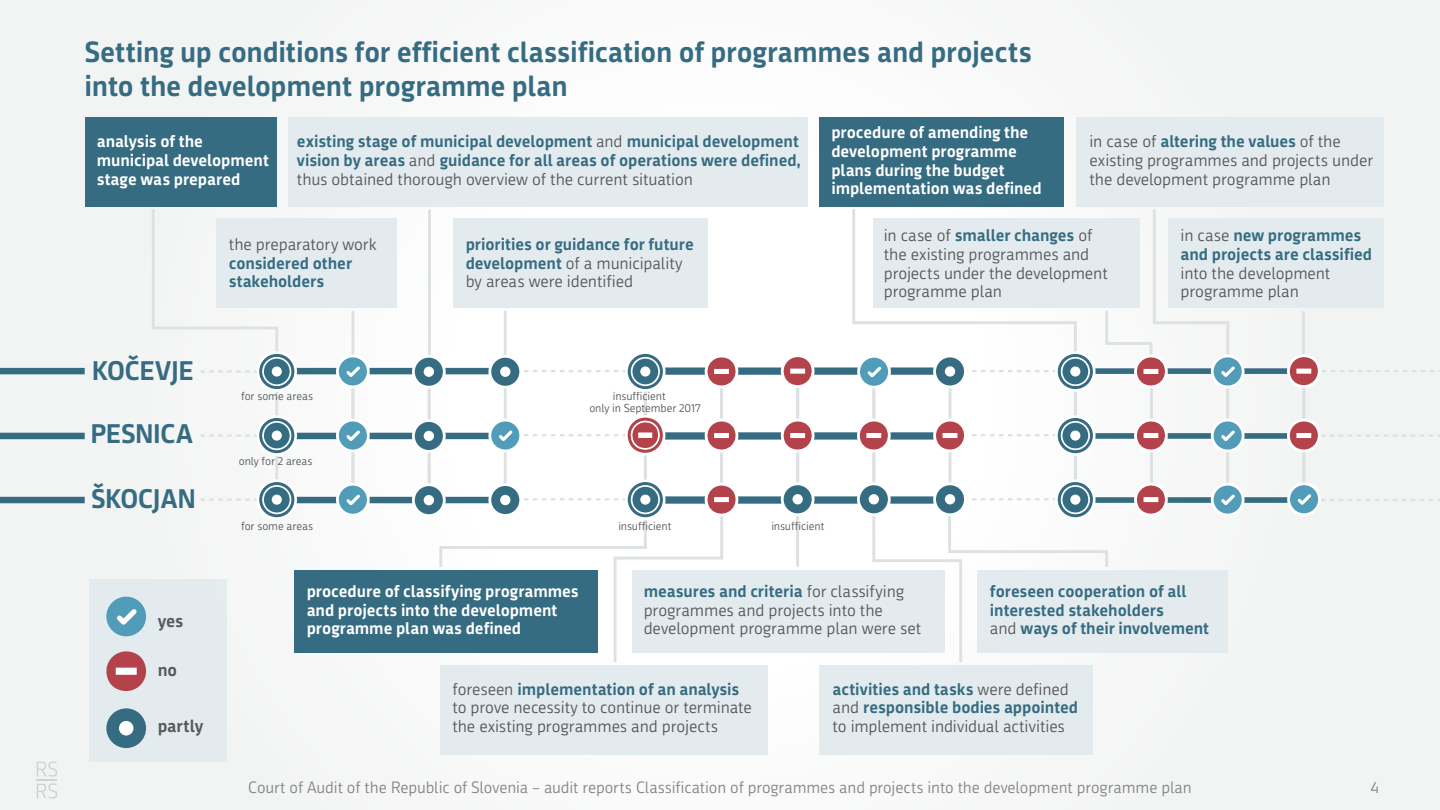
<style>
.page{position:relative;width:1440px;height:810px;background:#f5f6f6}
.page>*{position:absolute;margin:0;border:0;box-sizing:border-box;transform-origin:0 0}
.t1{font:700 28.5px/34.2px "Republika";letter-spacing:-.01em;color:#366c82}
.t2{font:700 26.25px "Republika";letter-spacing:-.01em;color:#366c82}
.t3{font:700 17.25px "Republika";letter-spacing:-.005em;color:#58595b}
.t4{font:16.5px/18.8px "Republika";letter-spacing:-.01em;color:#58595b}
.t5{font:700 16.5px/18.8px "Republika";letter-spacing:-.005em;color:#366c82}
.t6{font:700 16.5px/18.8px "Republika";letter-spacing:-.005em;color:#fff}
.t7{font:15.98px "Republika";letter-spacing:-.005em;color:#868686}
.t8{font:11.25px/12px "Republika";letter-spacing:-.005em;color:#58595b}
.s1{font-weight:400;color:#58595b}
.s2{font-weight:700;color:#366c82}
</style>
<div class="page">
<svg style="left:37px;top:761px;width:20px;height:16px"></svg>
<hr style="left:37px;top:779px;width:20px;height:2px;background:#868686">
<svg style="left:37px;top:783px;width:20px;height:16px"></svg>
<hr style="left:796px;top:505px;width:3px;height:62px;background:#dee1e2">
<hr style="left:1302px;top:311px;width:3px;height:50px;background:#dee1e2">
<hr style="left:352px;top:311px;width:2px;height:58px;background:#dee1e2">
<hr style="left:428px;top:209px;width:3px;height:164px;background:#dee1e2">
<hr style="left:504px;top:311px;width:3px;height:58px;background:#dee1e2">
<div style="left:352px;top:370px;width:79px;height:67px;border:3px solid #dee1e2"></div>
<div style="left:275px;top:370px;width:79px;height:67px;border:3px solid #dee1e2"></div>
<div style="left:275px;top:434px;width:79px;height:67px;border:3px solid #dee1e2"></div>
<hr style="left:1302px;top:371px;width:3px;height:65px;background:#dee1e2">
<hr style="left:1302px;top:436px;width:3px;height:64px;background:#dee1e2">
<div style="left:277px;top:368px;width:228px;height:6px;background:#366c82"></div>
<div style="left:277px;top:433px;width:228px;height:6px;background:#366c82"></div>
<div style="left:277px;top:497px;width:228px;height:6px;background:#366c82"></div>
<div style="left:644px;top:367px;width:306px;height:8px;background:#366c82"></div>
<div style="left:644px;top:432px;width:306px;height:8px;background:#366c82"></div>
<div style="left:644px;top:496px;width:306px;height:8px;background:#366c82"></div>
<div style="left:1074px;top:368px;width:229px;height:6px;background:#366c82"></div>
<div style="left:1074px;top:433px;width:229px;height:6px;background:#366c82"></div>
<div style="left:1074px;top:497px;width:229px;height:6px;background:#366c82"></div>
<div style="left:85px;top:117px;width:192px;height:90px;background:#366c82"></div>
<div style="left:294px;top:570px;width:304px;height:82px;background:#366c82"></div>
<div style="left:820px;top:117px;width:244px;height:90px;background:#366c82"></div>
<div style="left:288px;top:117px;width:520px;height:90px;background:#e3ebee"></div>
<div style="left:1076px;top:117px;width:307px;height:90px;background:#e3ebee"></div>
<div style="left:1168px;top:218px;width:215px;height:90px;background:#e3ebee"></div>
<div style="left:217px;top:218px;width:180px;height:90px;background:#e3ebee"></div>
<div style="left:453px;top:218px;width:254px;height:90px;background:#e3ebee"></div>
<div style="left:632px;top:570px;width:312px;height:82px;background:#e3ebee"></div>
<div style="left:441px;top:665px;width:327px;height:90px;background:#e3ebee"></div>
<div style="left:820px;top:665px;width:273px;height:90px;background:#e3ebee"></div>
<div style="left:978px;top:570px;width:250px;height:82px;background:#e3ebee"></div>
<div style="left:90px;top:579px;width:137px;height:182px;background:#e1eaed"></div>
<div style="left:106px;top:597px;width:40px;height:39px;background:#509cb9;border-radius:50%"></div>
<svg style="left:117px;top:609px;width:20px;height:16px"></svg>
<svg style="left:106px;top:708px;width:40px;height:40px"></svg>
<svg style="left:106px;top:651px;width:40px;height:40px"></svg>
<svg style="left:152px;top:209px;width:151px;height:189px"></svg>
<svg style="left:259px;top:354px;width:35px;height:35px"></svg>
<div style="left:262px;top:357px;width:29px;height:29px;background:#366c82;border:2px solid #fff;border-radius:50%"></div>
<div style="left:272px;top:366px;width:10px;height:11px;background:#fff;border-radius:50%"></div>
<svg style="left:201px;top:409px;width:102px;height:53px"></svg>
<svg style="left:259px;top:418px;width:35px;height:35px"></svg>
<svg style="left:262px;top:421px;width:29px;height:29px"></svg>
<div style="left:272px;top:431px;width:10px;height:10px;background:#fff;border-radius:50%"></div>
<svg style="left:201px;top:473px;width:102px;height:45px"></svg>
<svg style="left:259px;top:482px;width:35px;height:35px"></svg>
<svg style="left:262px;top:485px;width:29px;height:29px"></svg>
<div style="left:272px;top:495px;width:10px;height:10px;background:#fff;border-radius:50%"></div>
<svg style="left:483px;top:345px;width:189px;height:53px"></svg>
<svg style="left:407px;top:355px;width:44px;height:39px"></svg>
<svg style="left:407px;top:414px;width:44px;height:44px"></svg>
<svg style="left:776px;top:477px;width:44px;height:39px"></svg>
<svg style="left:852px;top:473px;width:258px;height:189px"></svg>
<svg style="left:407px;top:473px;width:337px;height:189px"></svg>
<svg style="left:699px;top:413px;width:45px;height:45px"></svg>
<svg style="left:699px;top:357px;width:45px;height:37px"></svg>
<svg style="left:776px;top:357px;width:44px;height:36px"></svg>
<svg style="left:776px;top:413px;width:44px;height:45px"></svg>
<svg style="left:852px;top:413px;width:44px;height:45px"></svg>
<svg style="left:928px;top:409px;width:174px;height:53px"></svg>
<svg style="left:1129px;top:477px;width:44px;height:37px"></svg>
<svg style="left:1129px;top:413px;width:44px;height:45px"></svg>
<svg style="left:1282px;top:354px;width:158px;height:39px"></svg>
<svg style="left:1282px;top:413px;width:158px;height:45px"></svg>
<svg style="left:483px;top:409px;width:189px;height:53px"></svg>
<svg style="left:1282px;top:477px;width:158px;height:37px"></svg>
<div style="left:0;top:368px;width:85px;height:6px;background:#366c82"></div>
<div style="left:0;top:433px;width:85px;height:6px;background:#366c82"></div>
<div style="left:0;top:497px;width:85px;height:6px;background:#366c82"></div>
<svg style="left:851px;top:209px;width:399px;height:189px"></svg>
<svg style="left:1206px;top:413px;width:44px;height:45px"></svg>
<svg style="left:1206px;top:477px;width:44px;height:37px"></svg>
<svg style="left:331px;top:354px;width:44px;height:40px"></svg>
<svg style="left:331px;top:413px;width:44px;height:45px"></svg>
<svg style="left:331px;top:478px;width:44px;height:36px"></svg>
<h1 class="t1" style="left:84px;top:35px;width:949px">Setting up conditions for efficient classification of programmes and projects into the development programme plan</h1>
<p class="t6" style="left:97px;top:132px;width:174px">analysis of the municipal development stage was prepared</p>
<p class="t5" style="left:297px;top:132px;width:506px">existing stage of municipal development <span class="s1">and</span> municipal development vision by areas <span class="s1">and</span> guidance for all areas of operations were defined, <span class="s1">thus obtained thorough overview of the current situation</span></p>
<p class="t4" style="left:229px;top:235px;width:150px">the preparatory work</p>
<p class="t5" style="left:229px;top:253px;width:125px">considered other stakeholders</p>
<p class="t5" style="left:466px;top:235px;width:230px">priorities or guidance for future development <span class="s1">of a municipality by areas were identified</span></p>
<p class="t6" style="left:831px;top:123px;width:212px">procedure of amending the development programme plans during the budget implementation was defined</p>
<p class="t4" style="left:1090px;top:132px;width:285px">in case of <span class="s2">altering the values</span> of the existing programmes and projects under the development programme plan</p>
<p class="t4" style="left:884px;top:226px;width:226px">in case of <span class="s2">smaller changes</span> of the existing programmes and projects under the development programme plan</p>
<p class="t5" style="left:1181px;top:226px;width:193px"><span class="s1">in case</span> new programmes and projects are classified</p>
<p class="t4" style="left:1181px;top:264px;width:151px">into the development programme plan</p>
<h2 class="t2" style="left:92px;top:356px;width:103px">KOČEVJE</h2>
<h2 class="t2" style="left:90px;top:419px;width:104px">PESNICA</h2>
<h2 class="t2" style="left:91px;top:483px;width:106px">ŠKOCJAN</h2>
<p class="t8" style="left:241px;top:390px;width:73px">for some areas</p>
<p class="t8" style="left:239px;top:455px;width:75px">only for 2 areas</p>
<p class="t8" style="left:241px;top:520px;width:73px">for some areas</p>
<p class="t8" style="left:589px;top:390px;width:113px;text-indent:24px">insufficient<br>only in September 2017</p>
<p class="t8" style="left:618px;top:520px;width:55px">insufficient</p>
<p class="t8" style="left:771px;top:520px;width:55px">insufficient</p>
<p class="t3" style="left:158px;top:611px;width:27px">yes</p>
<p class="t3" style="left:158px;top:660px;width:21px">no</p>
<p class="t3" style="left:158px;top:716px;width:47px">partly</p>
<p class="t6" style="left:307px;top:582px;width:273px">procedure of classifying programmes and projects into the development programme plan was defined</p>
<p class="t4" style="left:644px;top:582px;width:279px"><span class="s2">measures and criteria</span> for classifying programmes and projects into the development programme plan were set</p>
<p class="t5" style="left:990px;top:582px;width:221px">foreseen cooperation of all interested stakeholders<br><span class="s1">and</span> ways of their involvement</p>
<p class="t4" style="left:452px;top:680px;width:301px">foreseen <span class="s2">implementation of an analysis </span>to prove necessity to continue or terminate the existing programmes and projects</p>
<p class="t4" style="left:833px;top:680px;width:247px"><span class="s2">activities and tasks</span> were defined and <span class="s2">responsible bodies appointed </span>to implement individual activities</p>
<p class="t7" style="left:248px;top:778px;width:945px">Court of Audit of the Republic of Slovenia – audit reports Classification of programmes and projects into the development programme plan</p>
<p class="t7" style="left:1371px;top:778px;width:9px">4</p>
</div>
